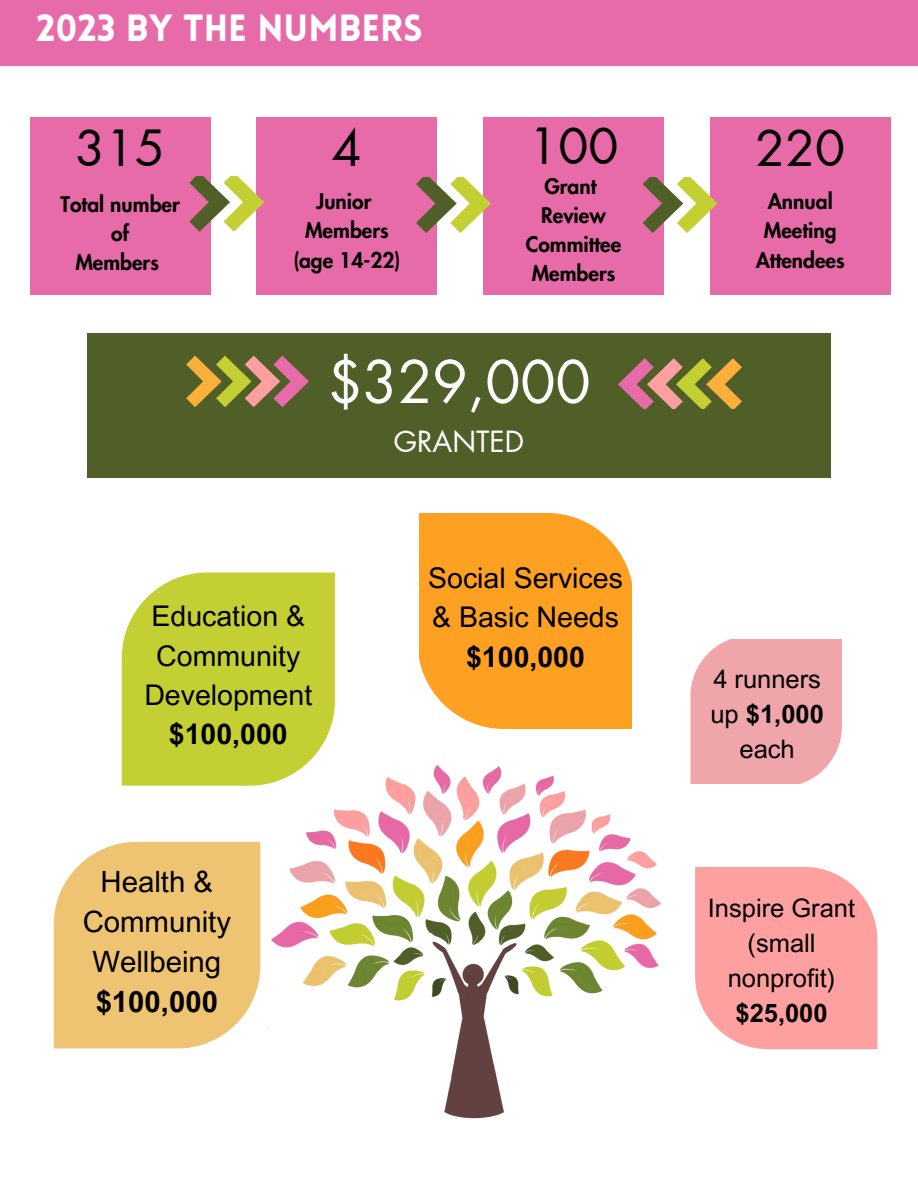
<style>
.page{position:relative;width:918px;height:1188px;background:#fff}
.page>*{position:absolute;margin:0;border:0;box-sizing:border-box;transform-origin:0 0}
.t1{font:57px "Futura LT Pro";color:#fff}
.t2{font:48.75px "Futura LT Pro";color:#000}
.t3{font:900 37.05px "Lovelo";color:#fff}
.t4{font:29.4px/39.9px "Arial MT Pro";color:#000;text-align:center}
.t5{font:28.5px/39.3px "Arial MT Pro";color:#000;text-align:center}
.t6{font:28.5px "Futura LT Pro";color:#fff}
.t7{font:25.5px/34.8px "Arial MT Pro";color:#000;text-align:center}
.t8{font:800 21px "Futura LT Pro";color:#000}
.s1{font-weight:700}
</style>
<div class="page">
<div style="left:724px;top:867px;width:153px;height:182px;background:#ffa0a0"></div>
<div style="left:0;top:0;width:918px;height:65px;background:#e86ba9"></div>
<img style="left:223px;top:760px;width:501px;height:359px">
<div style="left:122px;top:573px;width:212px;height:212px;background:#c4cf34"></div>
<div style="left:30px;top:117px;width:180px;height:178px;background:#e86ba9"></div>
<div style="left:257px;top:117px;width:180px;height:178px;background:#e86ba9"></div>
<div style="left:483px;top:117px;width:181px;height:178px;background:#e86ba9"></div>
<div style="left:710px;top:117px;width:181px;height:178px;background:#e86ba9"></div>
<div style="left:87px;top:334px;width:744px;height:144px;background:#505f28"></div>
<div style="left:54px;top:842px;width:206px;height:206px;background:#eec372"></div>
<div style="left:420px;top:513px;width:211px;height:216px;background:#fea021"></div>
<svg style="left:618px;top:358px;width:124px;height:51px"></svg>
<svg style="left:186px;top:356px;width:123px;height:50px"></svg>
<div style="left:690px;top:639px;width:152px;height:144px;background:#efa5aa"></div>
<svg style="left:643px;top:177px;width:75px;height:55px"></svg>
<svg style="left:416px;top:177px;width:75px;height:55px"></svg>
<svg style="left:189px;top:176px;width:76px;height:55px"></svg>
<h3 class="t3" style="left:36px;top:13px;width:388px">2023 BY THE NUMBERS</h3>
<p class="t2" style="left:75px;top:125px;width:91px">315</p>
<p class="t2" style="left:332px;top:125px;width:31px">4</p>
<p class="t8" style="left:61px;top:194px;width:121px">Total number</p>
<p class="t8" style="left:111px;top:224px;width:19px">of</p>
<h2 class="t8" style="left:75px;top:253px;width:85px">Members</h2>
<h1 class="t8" style="left:316px;top:192px;width:57px">Junior</h1>
<p class="t8" style="left:305px;top:221px;width:85px">Members</p>
<p class="t8" style="left:293px;top:250px;width:109px">(age 14-22)</p>
<p class="t2" style="left:529px;top:124px;width:91px">100</p>
<p class="t2" style="left:755px;top:125px;width:91px">220</p>
<p class="t8" style="left:544px;top:176px;width:54px">Grant</p>
<p class="t8" style="left:541px;top:206px;width:66px">Review</p>
<p class="t8" style="left:526px;top:235px;width:97px">Committee</p>
<p class="t8" style="left:532px;top:264px;width:85px">Members</p>
<p class="t8" style="left:768px;top:192px;width:66px">Annual</p>
<p class="t8" style="left:764px;top:221px;width:74px">Meeting</p>
<p class="t8" style="left:756px;top:250px;width:91px">Attendees</p>
<p class="t1" style="left:327px;top:356px;width:265px">$329,000</p>
<p class="t6" style="left:394px;top:429px;width:132px">GRANTED</p>
<h2 class="t5" style="left:144px;top:600px;width:169px">Education &amp;<br>Community<br>Development <span class="s1">$100,000</span></h2>
<p class="t5" style="left:428px;top:562px;width:196px">Social Services &amp; Basic Needs <span class="s1">$100,000</span></p>
<p class="t4" style="left:83px;top:865px;width:150px">Health &amp;<br>Community<br>Wellbeing <span class="s1">$100,000</span></p>
<p class="t7" style="left:710px;top:665px;width:115px">4 runners up <span class="s1">$1,000 </span>each</p>
<h2 class="t7" style="left:708px;top:894px;width:149px">Inspire Grant (small nonprofit) <span class="s1">$25,000</span></h2>
</div>
